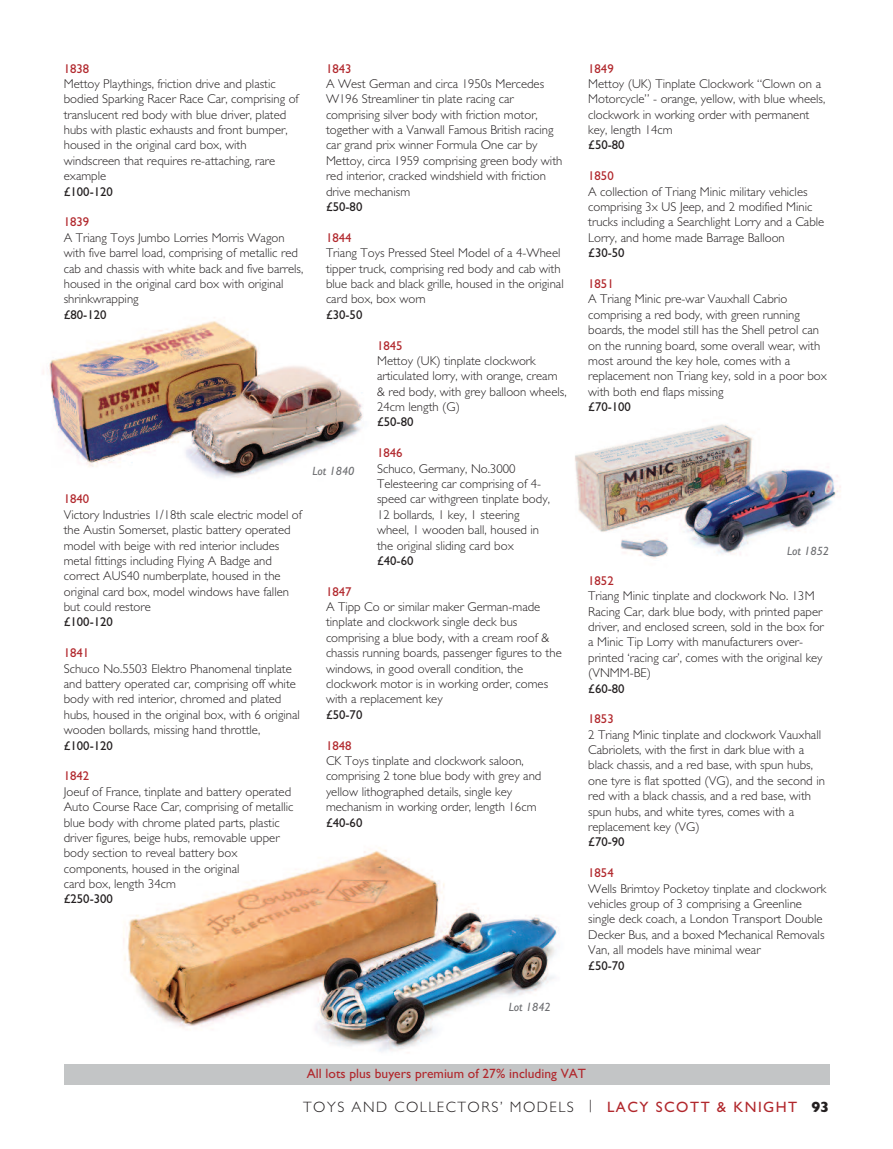
<style>
.page{position:relative;width:893px;height:1149px;background:#fff}
.page>*{position:absolute;margin:0;border:0;box-sizing:border-box;transform-origin:0 0}
.t1{font:300 15px "M Gill Sans";letter-spacing:.1em;color:#231f20}
.t2{font:13.5px "M Gill Sans";color:#b1272c}
.t3{font:300 12.75px/15.3px "M Gill Sans";color:#231f20}
.t4{font:12.75px "M Gill Sans";color:#231f20}
.t5{font:12.75px "M Gill Sans";color:#b1272c}
.t6{font:italic 12px "Gill Sans";color:#6c6d70}
.s1{font-weight:400;color:#b1272c}
.s2{font-family:"Gill Sans";font-weight:700}
</style>
<div class="page">
<img style="left:43px;top:321px;width:320px;height:157px">
<img style="left:123px;top:847px;width:436px;height:205px">
<img style="left:575px;top:424px;width:266px;height:135px">
<div style="left:64px;top:1064px;width:765px;height:20px;background:#c3c5c6"></div>
<p class="t5" style="left:64px;top:64px;width:27px">1838</p>
<p class="t3" style="left:64px;top:77px;width:236px">Mettoy Playthings, friction drive and plastic bodied Sparking Racer Race Car, comprising of translucent red body with blue driver, plated hubs with plastic exhausts and front bumper, housed in the original card box, with windscreen that requires re-attaching, rare example</p>
<p class="t4" style="left:64px;top:187px;width:51px">£100-120</p>
<p class="t5" style="left:64px;top:218px;width:27px">1839</p>
<p class="t3" style="left:64px;top:231px;width:241px">A Triang Toys Jumbo Lorries Morris Wagon with five barrel load, comprising of metallic red cab and chassis with white back and five barrels, housed in the original card box with original shrinkwrapping</p>
<p class="t4" style="left:64px;top:310px;width:44px">£80-120</p>
<p class="t5" style="left:64px;top:494px;width:27px">1840</p>
<p class="t3" style="left:64px;top:508px;width:240px">Victory Industries 1/18th scale electric model of the Austin Somerset, plastic battery operated model with beige with red interior includes metal fittings including Flying A Badge and correct AUS40 numberplate, housed in the original card box, model windows have fallen but could restore</p>
<p class="t4" style="left:64px;top:617px;width:51px">£100-120</p>
<p class="t5" style="left:64px;top:648px;width:27px">1841</p>
<p class="t3" style="left:64px;top:662px;width:238px">Schuco No.5503 Elektro Phanomenal tinplate and battery operated car, comprising off white body with red interior, chromed and plated hubs, housed in the original box, with 6 original wooden bollards, missing hand throttle,</p>
<p class="t4" style="left:64px;top:740px;width:51px">£100-120</p>
<p class="t5" style="left:64px;top:771px;width:27px">1842</p>
<p class="t3" style="left:64px;top:784px;width:231px">Joeuf of France, tinplate and battery operated Auto Course Race Car, comprising of metallic blue body with chrome plated parts, plastic driver figures, beige hubs, removable upper body section to reveal battery box components, housed in the original<br>card box, length 34cm</p>
<p class="t4" style="left:64px;top:894px;width:51px">£250-300</p>
<p class="t5" style="left:326px;top:64px;width:27px">1843</p>
<p class="t3" style="left:326px;top:77px;width:238px">A West German and circa 1950s Mercedes W196 Streamliner tin plate racing car comprising silver body with friction motor, together with a Vanwall Famous British racing car grand prix winner Formula One car by Mettoy, circa 1959 comprising green body with red interior, cracked windshield with friction drive mechanism</p>
<p class="t4" style="left:326px;top:202px;width:38px">£50-80</p>
<p class="t5" style="left:326px;top:233px;width:27px">1844</p>
<p class="t3" style="left:326px;top:246px;width:239px">Triang Toys Pressed Steel Model of a 4-Wheel tipper truck, comprising red body and cab with blue back and black grille, housed in the original card box, box worn</p>
<p class="t4" style="left:326px;top:310px;width:38px">£30-50</p>
<p class="t5" style="left:377px;top:341px;width:27px">1845</p>
<p class="t3" style="left:377px;top:354px;width:191px">Mettoy (UK) tinplate clockwork articulated lorry, with orange, cream &amp; red body, with grey balloon wheels,<br>24cm length (G)</p>
<p class="t4" style="left:377px;top:417px;width:38px">£50-80</p>
<p class="t5" style="left:377px;top:448px;width:27px">1846</p>
<p class="t3" style="left:377px;top:462px;width:174px">Schuco, Germany, No.3000<br>Telesteering car comprising of 4- speed car withgreen tinplate body,<br>12 bollards, 1 key, 1 steering wheel, 1 wooden ball, housed in the original sliding card box</p>
<p class="t4" style="left:377px;top:556px;width:38px">£40-60</p>
<p class="t5" style="left:326px;top:587px;width:27px">1847</p>
<p class="t3" style="left:326px;top:600px;width:237px">A Tipp Co or similar maker German-made tinplate and clockwork single deck bus comprising a blue body, with a cream roof &amp; chassis running boards, passenger figures to the windows, in good overall condition, the clockwork motor is in working order, comes with a replacement key</p>
<p class="t4" style="left:326px;top:710px;width:38px">£50-70</p>
<p class="t5" style="left:326px;top:740px;width:27px">1848</p>
<p class="t3" style="left:326px;top:754px;width:217px">CK Toys tinplate and clockwork saloon, comprising 2 tone blue body with grey and yellow lithographed details, single key mechanism in working order, length 16cm</p>
<p class="t4" style="left:326px;top:817px;width:38px">£40-60</p>
<p class="t6" style="left:312px;top:463px;width:44px">Lot 1840</p>
<p class="t6" style="left:509px;top:999px;width:44px">Lot 1842</p>
<p class="t5" style="left:588px;top:64px;width:27px">1849</p>
<p class="t3" style="left:588px;top:77px;width:239px">Mettoy (UK) Tinplate Clockwork “Clown on a Motorcycle” - orange, yellow, with blue wheels, clockwork in working order with permanent key, length 14cm</p>
<p class="t4" style="left:588px;top:141px;width:38px">£50-80</p>
<p class="t5" style="left:588px;top:171px;width:27px">1850</p>
<p class="t3" style="left:588px;top:185px;width:238px">A collection of Triang Minic military vehicles comprising 3x US Jeep, and 2 modified Minic trucks including a Searchlight Lorry and a Cable Lorry, and home made Barrage Balloon</p>
<p class="t4" style="left:588px;top:248px;width:38px">£30-50</p>
<p class="t5" style="left:588px;top:279px;width:27px">1851</p>
<p class="t3" style="left:588px;top:293px;width:240px">A Triang Minic pre-war Vauxhall Cabrio comprising a red body, with green running boards, the model still has the Shell petrol can on the running board, some overall wear, with most around the key hole, comes with a replacement non Triang key, sold in a poor box with both end flaps missing</p>
<p class="t4" style="left:588px;top:402px;width:44px">£70-100</p>
<p class="t6" style="left:787px;top:543px;width:44px">Lot 1852</p>
<p class="t5" style="left:588px;top:576px;width:27px">1852</p>
<p class="t3" style="left:588px;top:589px;width:237px">Triang Minic tinplate and clockwork No. 13M Racing Car, dark blue body, with printed paper driver, and enclosed screen, sold in the box for a Minic Tip Lorry with manufacturers over&shy;printed ‘racing car’, comes with the original key (VNMM-BE)</p>
<p class="t4" style="left:588px;top:683px;width:38px">£60-80</p>
<p class="t5" style="left:588px;top:714px;width:27px">1853</p>
<p class="t3" style="left:588px;top:728px;width:238px">2 Triang Minic tinplate and clockwork Vauxhall Cabriolets, with the first in dark blue with a black chassis, and a red base, with spun hubs, one tyre is flat spotted (VG), and the second in red with a black chassis, and a red base, with spun hubs, and white tyres, comes with a replacement key (VG)</p>
<p class="t4" style="left:588px;top:837px;width:38px">£70-90</p>
<p class="t5" style="left:588px;top:868px;width:27px">1854</p>
<p class="t3" style="left:588px;top:881px;width:239px">Wells Brimtoy Pocketoy tinplate and clockwork vehicles group of 3 comprising a Greenline single deck coach, a London Transport Double Decker Bus, and a boxed Mechanical Removals Van, all models have minimal wear</p>
<p class="t4" style="left:588px;top:960px;width:38px">£50-70</p>
<p class="t2" style="left:307px;top:1068px;width:281px">All lots plus buyers premium of 27% including VAT</p>
<p class="t1" style="left:303px;top:1101px;width:528px">TOYS AND COLLECTORS’ MODELS | <span class="s1">LACY SCOTT &amp; KNIGHT</span> <span class="s2">93</span></p>
</div>
